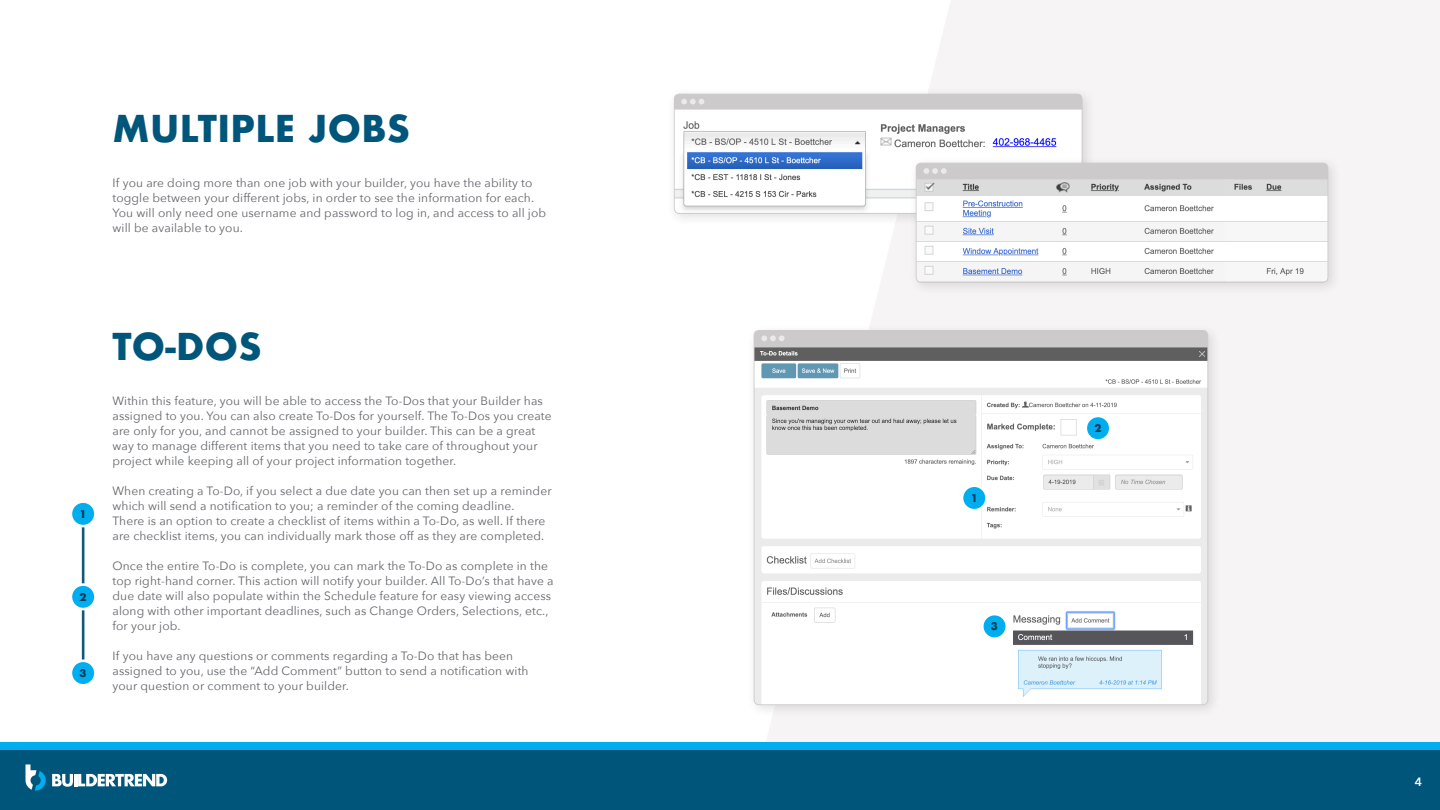
<style>
.page{position:relative;width:1440px;height:810px;background:#fff}
.page>*{position:absolute;margin:0;border:0;box-sizing:border-box;transform-origin:0 0}
.Body_Header{font:700 36px "Futura";letter-spacing:.01em;color:#00567a}
.Body_Copy{font:12px/15px "Avenir Next";letter-spacing:.01em;color:#63656a}
.t1{font:600 12px "Avenir Next";color:#fff}
.t2{font:700 10.35px "Futura";color:#003a56}
</style>
<div class="page">
<svg style="left:766px;top:0;width:674px;height:742px;fill:#f6f4f5"></svg>
<div style="left:0;top:750px;width:1440px;height:60px;background:#00567a"></div>
<div style="left:0;top:742px;width:1440px;height:8px;background:#00aeef"></div>
<hr style="left:82px;top:518px;width:2px;height:148px;background:#10577a">
<div style="left:71px;top:502px;width:24px;height:24px;background:#00aeef;border-radius:50%"></div>
<div style="left:70px;top:500px;width:27px;height:27px;border:3px solid #fff;border-radius:50%"></div>
<div style="left:71px;top:585px;width:24px;height:24px;background:#00aeef;border-radius:50%"></div>
<div style="left:70px;top:583px;width:27px;height:27px;border:3px solid #fff;border-radius:50%"></div>
<div style="left:71px;top:661px;width:24px;height:24px;background:#00aeef;border-radius:50%"></div>
<div style="left:70px;top:660px;width:27px;height:27px;border:3px solid #fff;border-radius:50%"></div>
<div style="left:667px;top:87px;width:429px;height:140px;background:#231f20;opacity:.13"></div>
<div style="left:674px;top:94px;width:408px;height:119px;background:#cccacb;border-radius:5px"></div>
<div style="left:674px;top:94px;width:408px;height:120px;border:1px solid #cccacb;border-radius:5px"></div>
<svg style="left:681px;top:99px;width:23px;height:5px"></svg>
<img style="left:675px;top:110px;width:407px;height:103px">
<div style="left:747px;top:323px;width:474px;height:395px;background:#231f20;opacity:.13"></div>
<div style="left:754px;top:331px;width:454px;height:374px;background:#cccacb;border-radius:5px"></div>
<svg style="left:761px;top:335px;width:24px;height:6px"></svg>
<img style="left:754px;top:347px;width:453px;height:357px">
<div style="left:962px;top:486px;width:25px;height:24px;background:#00aeef;border-radius:50%"></div>
<div style="left:961px;top:484px;width:27px;height:28px;border:3px solid #fff;border-radius:50%"></div>
<div style="left:1086px;top:416px;width:24px;height:24px;background:#00aeef;border-radius:50%"></div>
<div style="left:1085px;top:415px;width:27px;height:27px;border:3px solid #fff;border-radius:50%"></div>
<div style="left:982px;top:614px;width:25px;height:25px;background:#00aeef;border-radius:50%"></div>
<div style="left:981px;top:613px;width:27px;height:27px;border:3px solid #fff;border-radius:50%"></div>
<div style="left:909px;top:156px;width:433px;height:140px;background:#231f20;opacity:.13"></div>
<div style="left:916px;top:163px;width:412px;height:119px;background:#cccacb;border-radius:5px"></div>
<div style="left:916px;top:163px;width:412px;height:120px;border:1px solid #cccacb;border-radius:5px"></div>
<img style="left:917px;top:179px;width:307px;height:103px">
<svg style="left:924px;top:168px;width:23px;height:6px"></svg>
<img style="left:1224px;top:179px;width:103px;height:103px">
<svg style="left:52px;top:774px;width:115px;height:13px"></svg>
<svg style="left:26px;top:764px;width:20px;height:26px"></svg>
<p class="Body_Header" style="left:112px;top:103px;width:299px">MULTIPLE JOBS</p>
<p class="Body_Copy" style="left:112px;top:175px;width:435px">If you are doing more than one job with your builder, you have the ability to toggle between your different jobs, in order to see the information for each.<br>You will only need one username and password to log in, and access to all job will be available to you.</p>
<p class="t2" style="left:80px;top:506px;width:9px">1</p>
<p class="t2" style="left:80px;top:589px;width:9px">2</p>
<p class="t2" style="left:80px;top:665px;width:9px">3</p>
<p class="Body_Header" style="left:112px;top:320px;width:151px">TO-DOS</p>
<p class="Body_Copy" style="left:112px;top:393px;width:441px">Within this feature, you will be able to access the To-Dos that your Builder has assigned to you. You can also create To-Dos for yourself. The To-Dos you create are only for you, and cannot be assigned to your builder. This can be a great way to manage different items that you need to take care of throughout your project while keeping all of your project information together.</p>
<p class="Body_Copy" style="left:112px;top:483px;width:441px">When creating a To-Do, if you select a due date you can then set up a reminder which will send a notification to you; a reminder of the coming deadline.<br>There is an option to create a checklist of items within a To-Do, as well. If there are checklist items, you can individually mark those off as they are completed.</p>
<p class="Body_Copy" style="left:112px;top:558px;width:443px">Once the entire To-Do is complete, you can mark the To-Do as complete in the top right-hand corner. This action will notify your builder. All To-Do’s that have a due date will also populate within the Schedule feature for easy viewing access along with other important deadlines, such as Change Orders, Selections, etc., for your job.</p>
<p class="Body_Copy" style="left:112px;top:648px;width:418px">If you have any questions or comments regarding a To-Do that has been assigned to you, use the “Add Comment” button to send a notification with your question or comment to your builder.</p>
<p class="t2" style="left:971px;top:490px;width:9px">1</p>
<p class="t2" style="left:991px;top:619px;width:9px">3</p>
<p class="t2" style="left:1094px;top:421px;width:9px">2</p>
<p class="t1" style="left:1415px;top:772px;width:9px">4</p>
</div>
